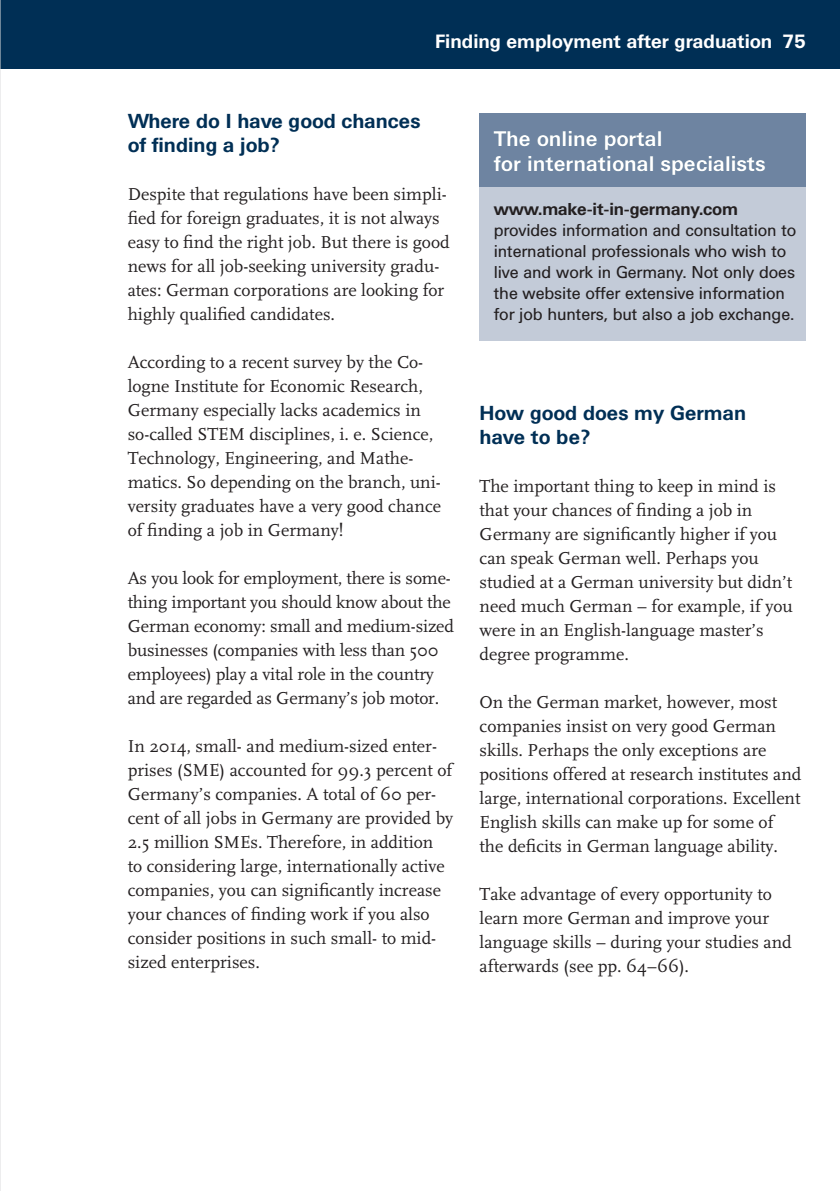
<style>
.page{position:relative;width:840px;height:1191px;background:#fff}
.page>*{position:absolute;margin:0;border:0;box-sizing:border-box;transform-origin:0 0}
.t1{font:700 21px/25.2px "Univers BQ";color:#fff}
.t2{font:700 20px/24px "Univers BQ";color:#002f55}
.t3{font:700 19px "Univers BQ";color:#fff}
.t4{font:18px/24px "FF Scala";color:#231f20}
.t5{font:17px/21px "Univers BQ";letter-spacing:-.01em;color:#231f20}
.s1{font-weight:700}
</style>
<div class="page">
<div style="left:0;top:0;width:839px;height:68px;background:#002f55"></div>
<div style="left:479px;top:113px;width:326px;height:74px;background:#6e84a1"></div>
<div style="left:479px;top:187px;width:326px;height:153px;background:#c3cbd8"></div>
<p class="t3" style="left:435px;top:34px;width:372px">Finding employment after graduation 75</p>
<h4 class="t2" style="left:128px;top:111px;width:294px">Where do I have good chances of finding a job?</h4>
<p class="t4" style="left:128px;top:183px;width:323px">Despite that regulations have been simpli&shy;fied for foreign graduates, it is not always easy to find the right job. But there is good news for all job-seeking university gradu&shy;ates: German corporations are looking for highly qualified candidates.</p>
<p class="t4" style="left:128px;top:351px;width:315px">According to a recent survey by the Co&shy;logne Institute for Economic Research, Germany especially lacks academics in so-called STEM disciplines, i. e. Science, Technology, Engineering, and Mathe&shy;matics. So depending on the branch, uni&shy;versity graduates have a very good chance of finding a job in Germany!</p>
<p class="t4" style="left:128px;top:567px;width:327px">As you look for employment, there is some&shy;thing important you should know about the German economy: small and medium-sized businesses (companies with less than 500 employees) play a vital role in the country and are regarded as Germany’s job motor.</p>
<p class="t4" style="left:128px;top:735px;width:327px">In 2014, small- and medium-sized enter&shy;prises (SME) accounted for 99.3 percent of Germany’s companies. A total of 60 per&shy;cent of all jobs in Germany are provided by 2.5 million SMEs. Therefore, in addition<br>to considering large, internationally active companies, you can significantly increase your chances of finding work if you also consider positions in such small- to mid&shy;sized enterprises.</p>
<p class="t1" style="left:493px;top:128px;width:273px">The online portal<br>for international specialists</p>
<p class="t5" style="left:493px;top:200px;width:304px"><span class="s1">www.make-it-in-germany.com </span>provides information and consultation to international professionals who wish to live and work in Germany. Not only does the website offer extensive information for job hunters, but also a job exchange.</p>
<h4 class="t2" style="left:479px;top:402px;width:268px">How good does my German have to be?</h4>
<p class="t4" style="left:479px;top:474px;width:314px">The important thing to keep in mind is that your chances of finding a job in Germany are significantly higher if you can speak German well. Perhaps you studied at a German university but didn’t need much German – for example, if you were in an English-language master’s degree programme.</p>
<p class="t4" style="left:479px;top:690px;width:323px">On the German market, however, most companies insist on very good German skills. Perhaps the only exceptions are positions offered at research institutes and large, international corporations. Excellent English skills can make up for some of the deficits in German language ability.</p>
<p class="t4" style="left:479px;top:882px;width:313px">Take advantage of every opportunity to learn more German and improve your language skills – during your studies and afterwards (see pp. 64–66).</p>
</div>
